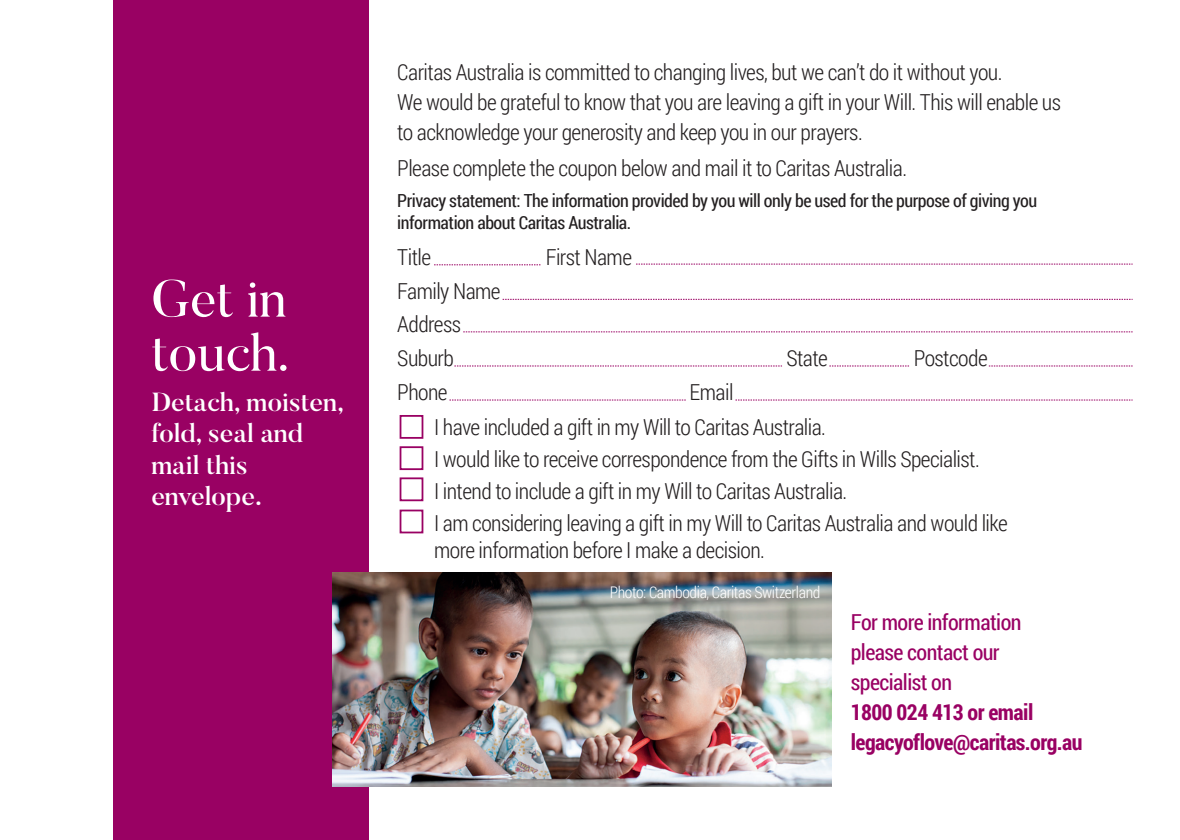
<style>
.page{position:relative;width:1180px;height:840px;background:#fff}
.page>*{position:absolute;margin:0;border:0;box-sizing:border-box;transform-origin:0 0}
.t1{font:52px/54px "Butler";letter-spacing:-.005em;color:#fff;scale:1.04 1}
.t2{font:500 26px/31.2px "Butler";letter-spacing:-.005em;color:#fff;scale:1.04 1}
.t3{font:300 22px/30px "Roboto Condensed";letter-spacing:-.025em;color:#231f20}
.t4{font:22px/30px "Roboto Condensed";letter-spacing:-.025em;color:#990163}
.t5{font:18px/21.6px "Roboto Condensed";letter-spacing:-.025em;color:#231f20}
.t6{font:300 16px "Roboto Condensed";letter-spacing:-.025em;color:#fff}
.s1{font-weight:700}
</style>
<div class="page">
<div style="left:113px;top:0;width:256px;height:839px;background:#990163"></div>
<div style="left:399px;top:415px;width:24px;height:23px;background:#fff;border:2px solid #990163"></div>
<div style="left:399px;top:477px;width:24px;height:24px;background:#fff;border:2px solid #990163"></div>
<div style="left:399px;top:509px;width:24px;height:24px;background:#fff;border:2px solid #990163"></div>
<svg style="left:636px;top:263px;width:496px;height:1px"></svg>
<svg style="left:502px;top:299px;width:630px;height:1px"></svg>
<svg style="left:463px;top:331px;width:669px;height:1px"></svg>
<svg style="left:454px;top:365px;width:328px;height:1px"></svg>
<svg style="left:449px;top:399px;width:236px;height:1px"></svg>
<svg style="left:735px;top:399px;width:397px;height:1px"></svg>
<svg style="left:829px;top:365px;width:79px;height:1px"></svg>
<svg style="left:988px;top:365px;width:144px;height:1px"></svg>
<img style="left:332px;top:572px;width:499px;height:214px">
<div style="left:399px;top:446px;width:24px;height:24px;background:#fff;border:2px solid #990163"></div>
<svg style="left:434px;top:264px;width:106px;height:1px"></svg>
<p class="t1" style="left:151px;top:271px;width:134px">Get in touch.</p>
<p class="t2" style="left:151px;top:386px;width:187px">Detach, moisten, fold, seal and mail this envelope.</p>
<p class="t3" style="left:397px;top:56px;width:665px">Caritas Australia is committed to changing lives, but we can’t do it without you.<br>We would be grateful to know that you are leaving a gift in your Will. This will enable us to acknowledge your generosity and keep you in our prayers.</p>
<p class="t3" style="left:397px;top:152px;width:511px">Please complete the coupon below and mail it to Caritas Australia.</p>
<p class="t5" style="left:397px;top:189px;width:641px">Privacy statement: The information provided by you will only be used for the purpose of giving you information about Caritas Australia.</p>
<p class="t3" style="left:397px;top:241px;width:35px">Title</p>
<p class="t3" style="left:545px;top:241px;width:88px">First Name</p>
<p class="t3" style="left:397px;top:275px;width:105px">Family Name</p>
<p class="t3" style="left:397px;top:308px;width:65px">Address</p>
<p class="t3" style="left:397px;top:342px;width:58px">Suburb</p>
<p class="t3" style="left:786px;top:342px;width:43px">State</p>
<p class="t3" style="left:913px;top:342px;width:75px">Postcode</p>
<p class="t3" style="left:397px;top:376px;width:52px">Phone</p>
<p class="t3" style="left:689px;top:376px;width:45px">Email</p>
<p class="t3" style="left:434px;top:410px;width:547px;line-height:32px">I have included a gift in my Will to Caritas Australia.<br>I would like to receive correspondence from the Gifts in Wills Specialist.<br>I intend to include a gift in my Will to Caritas Australia.</p>
<p class="t3" style="left:434px;top:509px;width:575px;line-height:26.4px">I am considering leaving a gift in my Will to Caritas Australia and would like more information before I make a decision.</p>
<p class="t6" style="left:609px;top:581px;width:212px">Photo: Cambodia, Caritas Switzerland</p>
<p class="t4" style="left:850px;top:606px;width:233px">For more information<br>please contact our<br>specialist on<br><span class="s1">1800 024 413 or email legacyoflove@caritas.org.au</span></p>
</div>
